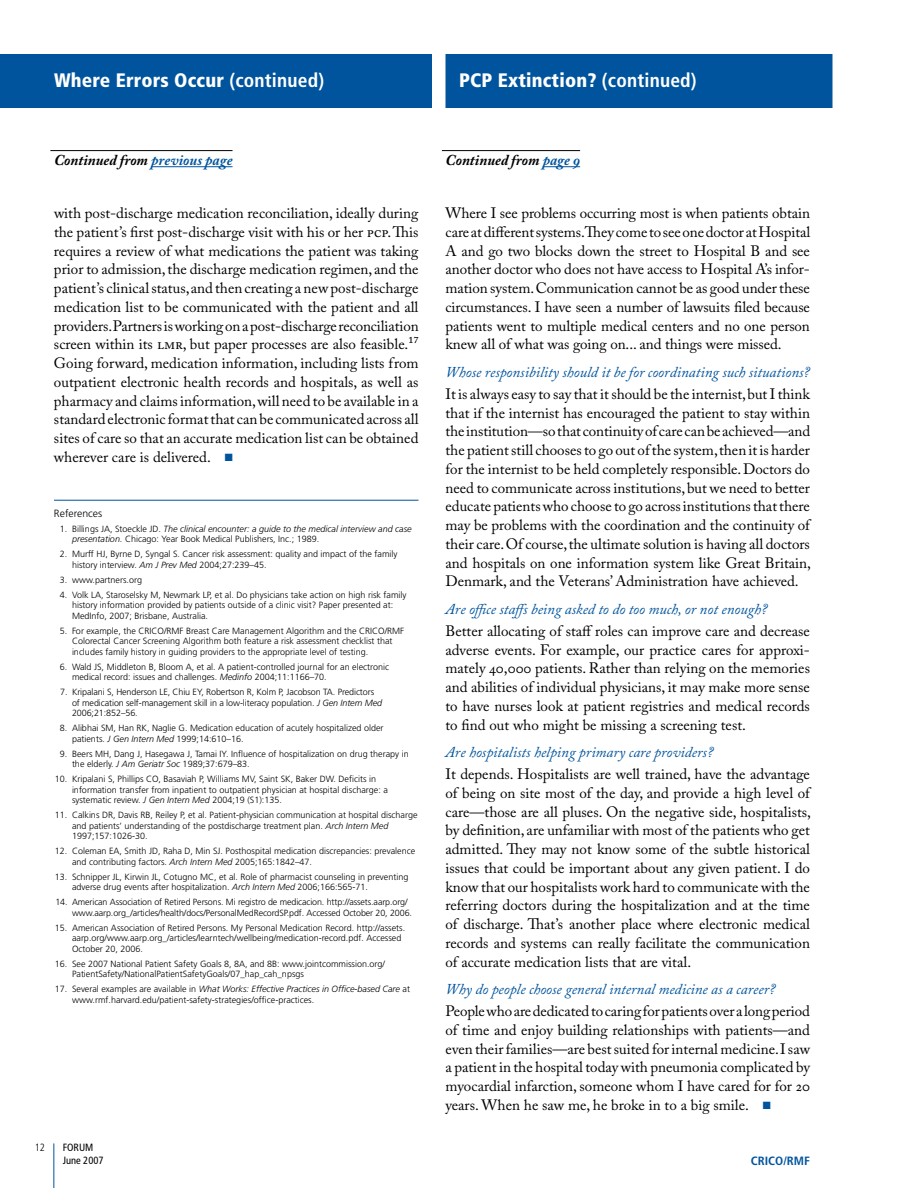
<style>
.page{position:relative;width:918px;height:1188px;background:#fff}
.page>*{position:absolute;margin:0;border:0;box-sizing:border-box;transform-origin:0 0}
.t1{font:900 condensed 19.5px "Frutiger";letter-spacing:.01em;color:#fff}
.t2{font:15px/18.8px "Adobe Caslon Pro";color:#000;text-align:justify}
.t3{font:italic 15px "Adobe Caslon Pro";color:#00549d}
.t4{font:italic 700 15px "Adobe Caslon Pro";color:#000}
.t5{font:700 condensed 12px "Frutiger";color:#00549d;scale:1.05 1}
.t6{font:condensed 10.5px/13.5px "Frutiger";color:#000}
.t7{font:300 10.5px "Frutiger";color:#000}
.t8{font:300 condensed 10.5px "Frutiger";color:#000}
.t9{font:300 9px/10.5px "Frutiger";color:#000}
.t10{font:300 8.85px/10.5px "Frutiger";letter-spacing:-.01em;color:#000}
.s1{font-weight:700}
.s2{color:#00549d}
.s3{font-style:italic}
</style>
<div class="page">
<hr style="left:54px;top:500px;width:364px;height:1px;background:#00549d">
<hr style="left:50px;top:150px;width:183px;height:1px;background:#000">
<hr style="left:151px;top:166px;width:82px;height:1px;background:#00549d">
<div style="left:0;top:54px;width:432px;height:54px;background:#00549d"></div>
<hr style="left:442px;top:150px;width:138px;height:1px;background:#000">
<hr style="left:543px;top:166px;width:37px;height:1px;background:#00549d">
<div style="left:446px;top:54px;width:386px;height:54px;background:#00549d"></div>
<hr style="left:54px;top:1143px;width:1px;height:45px;background:#00549d">
<h1 class="t1" style="left:54px;top:68px;width:272px">Where Errors Occur <span class="s1">(continued)</span></h1>
<h1 class="t1" style="left:459px;top:68px;width:239px">PCP Extinction? <span class="s1">(continued)</span></h1>
<p class="t4" style="left:54px;top:151px;width:180px">Continued from <span class="s2">previous page</span></p>
<p class="t2" style="left:54px;top:203px;width:366px">with post-discharge medication reconciliation, ideally during the patient’s first post-discharge visit with his or her PCP. This requires a review of what medications the patient was taking prior to admission, the discharge medication regimen, and the patient’s clinical status, and then creating a new post-discharge medication list to be communicated with the patient and all providers. Partners is working on a post-discharge reconciliation screen within its LMR, but paper processes are also feasible.17<br>Going forward, medication information, including lists from outpatient electronic health records and hospitals, as well as pharmacy and claims information, will need to be available in a standard electronic format that can be communicated across all sites of care so that an accurate medication list can be obtained wherever care is delivered. <span class="s2">■</span></p>
<p class="t7" style="left:54px;top:507px;width:50px">References</p>
<p class="t9" style="left:72px;top:523px;width:341px;text-indent:-12px">1. Billings JA, Stoeckle JD. <span class="s3">The clinical encounter: a guide to the medical interview and case presentation.</span> Chicago: Year Book Medical Publishers, Inc.; 1989.</p>
<p class="t9" style="left:72px;top:549px;width:327px;text-indent:-12px">2. Murff HJ, Byrne D, Syngal S. Cancer risk assessment: quality and impact of the family history interview. <span class="s3">Am J Prev Med</span> 2004;27:239–45.</p>
<p class="t9" style="left:60px;top:574px;width:84px">3. www.partners.org</p>
<p class="t9" style="left:72px;top:589px;width:336px;text-indent:-12px">4. Volk LA, Staroselsky M, Newmark LP, et al. Do physicians take action on high risk family history information provided by patients outside of a clinic visit? Paper presented at:<br>MedInfo, 2007; Brisbane, Australia.</p>
<p class="t9" style="left:72px;top:625px;width:334px;text-indent:-12px">5. For example, the CRICO/RMF Breast Care Management Algorithm and the CRICO/RMF<br>Colorectal Cancer Screening Algorithm both feature a risk assessment checklist that includes family history in guiding providers to the appropriate level of testing.</p>
<p class="t9" style="left:72px;top:661px;width:319px;text-indent:-12px">6. Wald JS, Middleton B, Bloom A, et al. A patient-controlled journal for an electronic medical record: issues and challenges. <span class="s3">Medinfo</span> 2004;11:1166–70.</p>
<p class="t9" style="left:72px;top:687px;width:312px;text-indent:-12px">7. Kripalani S, Henderson LE, Chiu EY, Robertson R, Kolm P, Jacobson TA. Predictors of medication self-management skill in a low-literacy population. <span class="s3">J Gen Intern Med<br></span>2006;21:852–56.</p>
<p class="t9" style="left:72px;top:723px;width:313px;text-indent:-12px">8. Alibhai SM, Han RK, Naglie G. Medication education of acutely hospitalized older patients. <span class="s3">J Gen Intern Med</span> 1999;14:610–16.</p>
<p class="t9" style="left:72px;top:748px;width:338px;text-indent:-12px">9. Beers MH, Dang J, Hasegawa J, Tamai IY. Influence of hospitalization on drug therapy in the elderly. <span class="s3">J Am Geriatr Soc</span> 1989;37:679–83.</p>
<p class="t9" style="left:72px;top:774px;width:317px;text-indent:-17px">10. Kripalani S, Phillips CO, Basaviah P, Williams MV, Saint SK, Baker DW. Deficits in information transfer from inpatient to outpatient physician at hospital discharge: a systematic review. <span class="s3">J Gen Intern Med</span> 2004;19 (S1):135.</p>
<p class="t9" style="left:72px;top:810px;width:347px;text-indent:-17px">11. Calkins DR, Davis RB, Reiley P, et al. Patient-physician communication at hospital discharge and patients’ understanding of the postdischarge treatment plan. <span class="s3">Arch Intern Med<br></span>1997;157:1026-30.</p>
<p class="t9" style="left:72px;top:846px;width:345px;text-indent:-17px">12. Coleman EA, Smith JD, Raha D, Min SJ. Posthospital medication discrepancies: prevalence and contributing factors. <span class="s3">Arch Intern Med</span> 2005;165:1842–47.</p>
<p class="t9" style="left:72px;top:871px;width:338px;text-indent:-17px">13. Schnipper JL, Kirwin JL, Cotugno MC, et al. Role of pharmacist counseling in preventing adverse drug events after hospitalization. <span class="s3">Arch Intern Med</span> 2006;166:565-71.</p>
<p class="t10" style="left:72px;top:897px;width:342px;text-indent:-17px">14. American Association of Retired Persons. Mi registro de medicacion. http://assets.aarp.org/ www.aarp.org_/articles/health/docs/PersonalMedRecordSP.pdf. Accessed October 20, 2006.</p>
<p class="t9" style="left:72px;top:922px;width:335px;text-indent:-17px">15. American Association of Retired Persons. My Personal Medication Record. http://assets. aarp.org/www.aarp.org_/articles/learntech/wellbeing/medication-record.pdf. Accessed<br>October 20, 2006.</p>
<p class="t9" style="left:72px;top:958px;width:315px;text-indent:-17px">16. See 2007 National Patient Safety Goals 8, 8A, and 8B: www.jointcommission.org/<br>PatientSafety/NationalPatientSafetyGoals/07_hap_cah_npsgs</p>
<p class="t9" style="left:72px;top:984px;width:340px;text-indent:-17px">17. Several examples are available in <span class="s3">What Works: Effective Practices in Office-based Care</span> at www.rmf.harvard.edu/patient-safety-strategies/office-practices.</p>
<p class="t8" style="left:35px;top:1141px;width:12px">12</p>
<p class="t6" style="left:63px;top:1141px;width:42px">FORUM<br>June 2007</p>
<p class="t4" style="left:446px;top:151px;width:136px">Continued from <span class="s2">page 9</span></p>
<p class="t2" style="left:446px;top:203px;width:366px">Where I see problems occurring most is when patients obtain care at different systems. They come to see one doctor at Hospital A and go two blocks down the street to Hospital B and see another doctor who does not have access to Hospital A’s infor&shy;mation system. Communication cannot be as good under these circumstances. I have seen a number of lawsuits filed because patients went to multiple medical centers and no one person knew all of what was going on... and things were missed.</p>
<p class="t3" style="left:446px;top:363px;width:366px">Whose responsibility should it be for coordinating such situations?</p>
<p class="t2" style="left:446px;top:384px;width:367px">It is always easy to say that it should be the internist, but I think that if the internist has encouraged the patient to stay within the institution—so that continuity of care can be achieved—and the patient still chooses to go out of the system, then it is harder for the internist to be held completely responsible. Doctors do need to communicate across institutions, but we need to better educate patients who choose to go across institutions that there may be problems with the coordination and the continuity of their care. Of course, the ultimate solution is having all doctors and hospitals on one information system like Great Britain, Denmark, and the Veterans’ Administration have achieved.</p>
<p class="t3" style="left:446px;top:600px;width:324px">Are office staffs being asked to do too much, or not enough?</p>
<p class="t2" style="left:446px;top:621px;width:366px">Better allocating of staff roles can improve care and decrease adverse events. For example, our practice cares for approxi&shy;mately 40,000 patients. Rather than relying on the memories and abilities of individual physicians, it may make more sense to have nurses look at patient registries and medical records to find out who might be missing a screening test.</p>
<p class="t3" style="left:446px;top:743px;width:269px">Are hospitalists helping primary care providers?</p>
<p class="t2" style="left:446px;top:764px;width:367px">It depends. Hospitalists are well trained, have the advantage of being on site most of the day, and provide a high level of care—those are all pluses. On the negative side, hospitalists, by definition, are unfamiliar with most of the patients who get admitted. They may not know some of the subtle historical issues that could be important about any given patient. I do know that our hospitalists work hard to communicate with the referring doctors during the hospitalization and at the time of discharge. That’s another place where electronic medical records and systems can really facilitate the communication of accurate medication lists that are vital.</p>
<p class="t3" style="left:446px;top:980px;width:331px">Why do people choose general internal medicine as a career?</p>
<p class="t2" style="left:446px;top:1001px;width:366px">People who are dedicated to caring for patients over a long period of time and enjoy building relationships with patients—and even their families—are best suited for internal medicine. I saw a patient in the hospital today with pneumonia complicated by myocardial infarction, someone whom I have cared for for 20 years. When he saw me, he broke in to a big smile. <span class="s2">■</span></p>
<p class="t5" style="left:751px;top:1153px;width:58px">CRICO/RMF</p>
</div>
